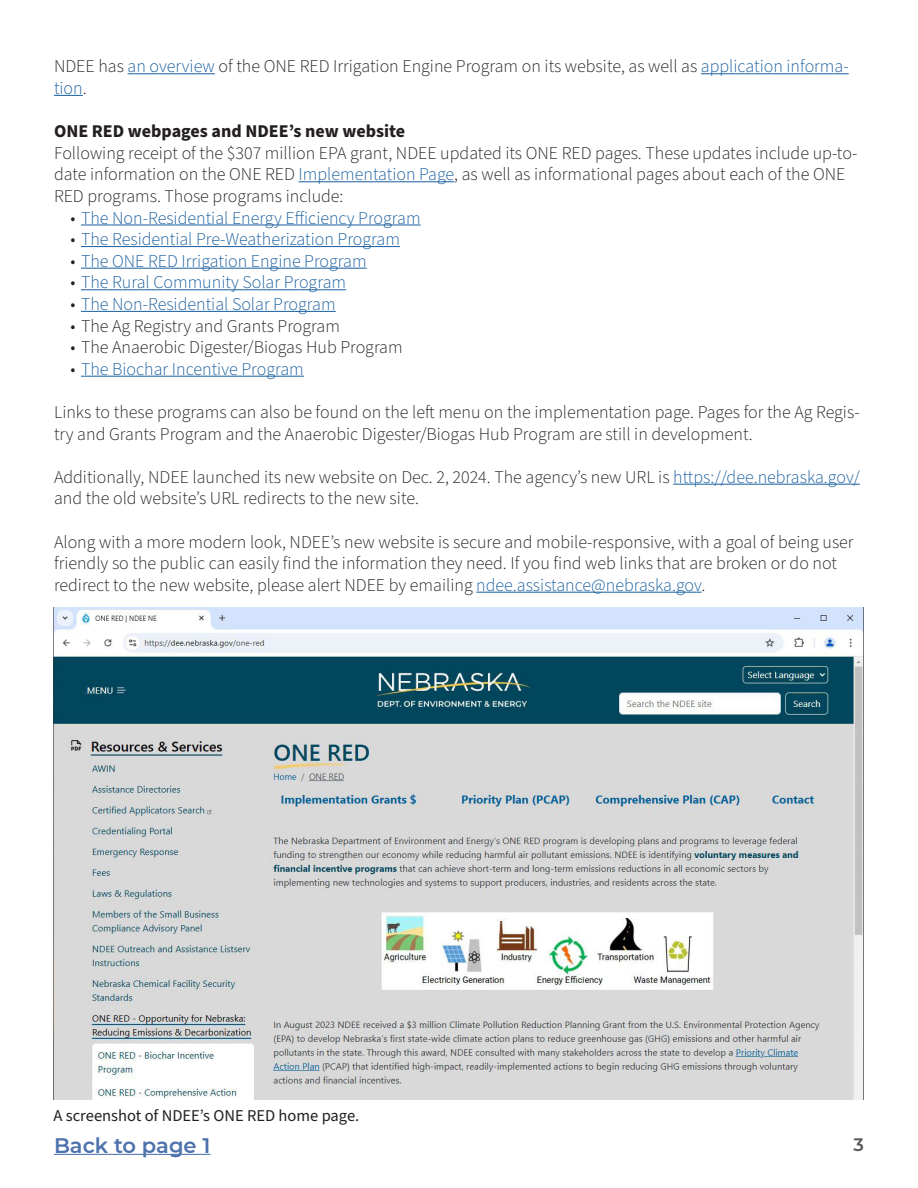
<style>
.page{position:relative;width:918px;height:1188px;background:#fff}
.page>*{position:absolute;margin:0;border:0;box-sizing:border-box;transform-origin:0 0}
.t1{font:600 21px "Montserrat";color:#4d72ac}
.Body_copy{font:300 18px/21.6px "Source Sans Pro";color:#231f20}
.t2{font:300 18px "Source Sans Pro";color:#175d9e}
.Body_copy-2{font:700 18px "Source Sans Pro";color:#231f20}
.t3{font:600 18px "Montserrat";color:#57585a}
.Cutline{font:16.5px "Source Sans Pro";color:#231f20}
.s1{color:#175d9e}
.s2{color:#231f20}
</style>
<div class="page">
<hr style="left:54px;top:1154px;width:156px;height:1px;background:#4d72ac">
<hr style="left:128px;top:73px;width:87px;height:1px;background:#175d9e">
<hr style="left:701px;top:73px;width:148px;height:1px;background:#175d9e">
<svg style="left:54px;top:95px;width:29px;height:1px"></svg>
<hr style="left:299px;top:181px;width:155px;height:1px;background:#175d9e">
<hr style="left:81px;top:225px;width:340px;height:1px;background:#175d9e">
<hr style="left:81px;top:246px;width:319px;height:1px;background:#175d9e">
<hr style="left:81px;top:268px;width:286px;height:1px;background:#175d9e">
<hr style="left:81px;top:289px;width:265px;height:1px;background:#175d9e">
<hr style="left:81px;top:311px;width:255px;height:1px;background:#175d9e">
<hr style="left:81px;top:376px;width:223px;height:1px;background:#175d9e">
<hr style="left:673px;top:484px;width:187px;height:1px;background:#175d9e">
<hr style="left:476px;top:592px;width:226px;height:1px;background:#175d9e">
<img style="left:54px;top:608px;width:810px;height:492px">
<p class="Body_copy" style="left:54px;top:56px;width:796px">NDEE has <span class="s1">an overview</span> of the ONE RED Irrigation Engine Program on its website, as well as <span class="s1">application informa&shy;tion</span>.</p>
<p class="Body_copy-2" style="left:54px;top:119px;width:353px">ONE RED webpages and NDEE’s new website</p>
<p class="Body_copy" style="left:54px;top:143px;width:805px">Following receipt of the $307 million EPA grant, NDEE updated its ONE RED pages. These updates include up-to&shy;date information on the ONE RED <span class="s1">Implementation Page</span>, as well as informational pages about each of the ONE<br>RED programs. Those programs include:</p>
<p class="t2" style="left:70px;top:206px;width:352px"><span class="s2">•</span> The Non-Residential Energy Efficiency Program</p>
<p class="t2" style="left:70px;top:227px;width:331px"><span class="s2">•</span> The Residential Pre-Weatherization Program</p>
<p class="t2" style="left:70px;top:249px;width:298px"><span class="s2">•</span> The ONE RED Irrigation Engine Program</p>
<p class="t2" style="left:70px;top:270px;width:277px"><span class="s2">•</span> The Rural Community Solar Program</p>
<p class="t2" style="left:70px;top:292px;width:267px"><span class="s2">•</span> The Non-Residential Solar Program</p>
<p class="Body_copy" style="left:70px;top:315px;width:271px">• The Ag Registry and Grants Program</p>
<p class="Body_copy" style="left:70px;top:337px;width:334px">• The Anaerobic Digester/Biogas Hub Program</p>
<p class="t2" style="left:70px;top:357px;width:235px"><span class="s2">•</span> The Biochar Incentive Program</p>
<p class="Body_copy" style="left:54px;top:402px;width:807px">Links to these programs can also be found on the left menu on the implementation page. Pages for the Ag Regis&shy;try and Grants Program and the Anaerobic Digester/Biogas Hub Program are still in development.</p>
<p class="Body_copy" style="left:54px;top:467px;width:807px">Additionally, NDEE launched its new website on Dec. 2, 2024. The agency’s new URL is <span class="s1">https://dee.nebraska.gov/ </span>and the old website’s URL redirects to the new site.</p>
<p class="Body_copy" style="left:54px;top:531px;width:801px">Along with a more modern look, NDEE’s new website is secure and mobile-responsive, with a goal of being user friendly so the public can easily find the information they need. If you find web links that are broken or do not redirect to the new website, please alert NDEE by emailing <span class="s1">ndee.assistance@nebraska.gov</span>.</p>
<p class="Cutline" style="left:54px;top:1104px;width:307px">A screenshot of NDEE’s ONE RED home page.</p>
<p class="t1" style="left:54px;top:1130px;width:158px">Back to page 1</p>
<p class="t3" style="left:854px;top:1132px;width:12px">3</p>
</div>
